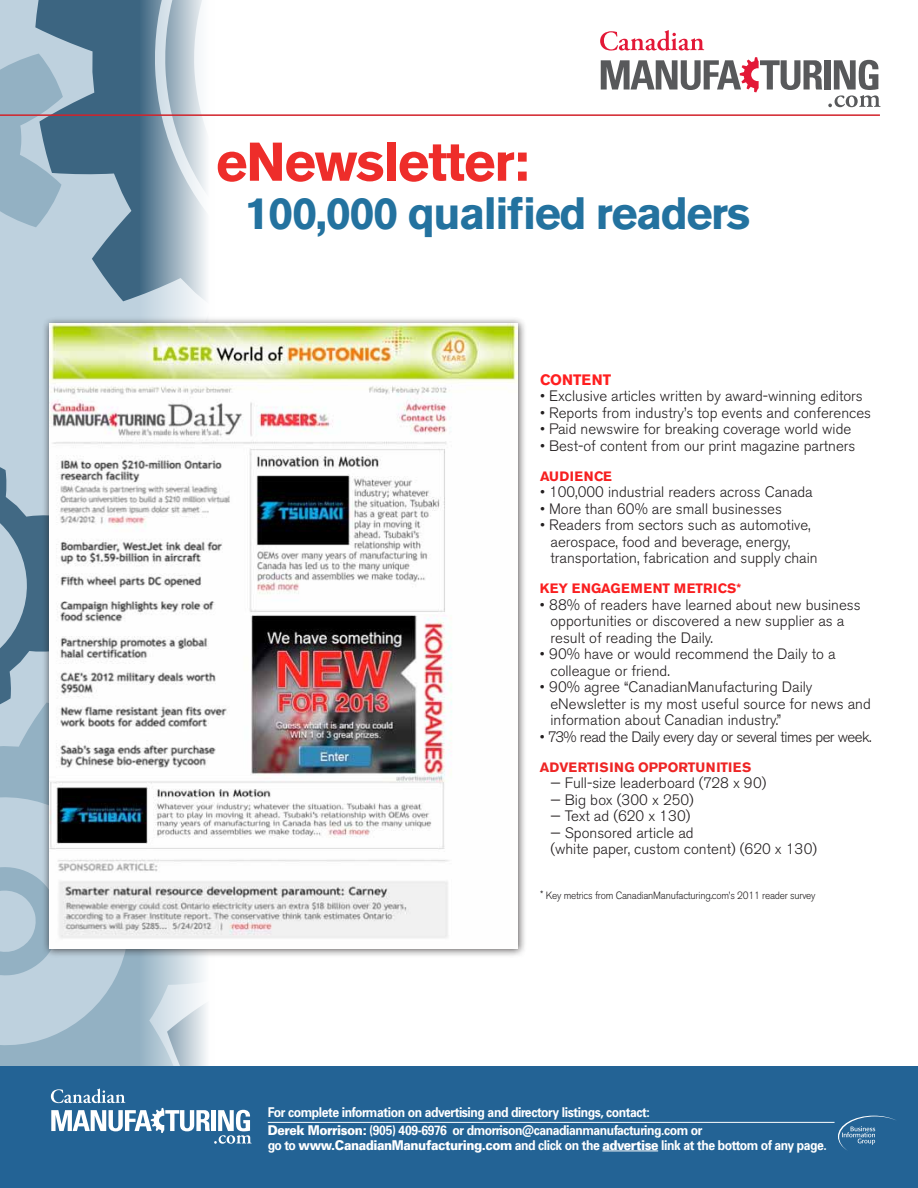
<style>
.page{position:relative;width:918px;height:1188px;background:#fff}
.page>*{position:absolute;margin:0;border:0;box-sizing:border-box;transform-origin:0 0}
.t1{font:700 54px "Akzidenz Grotesk BE";letter-spacing:-.02em;color:#ee2d2a}
.t2{font:700 45px "Akzidenz Grotesk BE";letter-spacing:-.035em;color:#23729f}
.t3{font:300 15px/16.5px "Akzidenz Grotesk BE";color:#231f20}
.t4{font:300 15px "Akzidenz Grotesk BE";letter-spacing:-.035em;color:#231f20}
.t5{font:700 15px "Akzidenz Grotesk BE";color:#ff1f20}
.t6{font:700 13.5px/18px "Univers";letter-spacing:-.035em;color:#fff;scale:.9 1}
.t7{font:700 13.5px "Akzidenz Grotesk BE";color:#ee2525}
.t8{font:700 13.5px "Akzidenz Grotesk BE";letter-spacing:.04em;color:#fa1f20}
.t9{font:700 13.5px "Akzidenz Grotesk BE";color:#f61f20}
.t10{font:300 10.5px "Akzidenz Grotesk BE";letter-spacing:-.02em;color:#231f20;scale:.95 1}
.s1{font-size:12px}
.s2{font-weight:900}
</style>
<div class="page">
<div style="left:0;top:0;width:214px;height:1188px;background:#bed1de"></div>
<svg style="left:0;top:467px;width:42px;height:236px"></svg>
<svg style="left:63px;top:0;width:151px;height:316px"></svg>
<svg style="left:0;top:703px;width:42px;height:100px;fill:#93b1c3"></svg>
<svg style="left:0;top:0;width:63px;height:227px"></svg>
<div style="left:42px;top:316px;width:485px;height:642px;background:#231f20;opacity:.75"></div>
<img style="left:49px;top:324px;width:469px;height:625px">
<div style="left:0;top:1066px;width:918px;height:122px;background:#236395"></div>
<svg style="left:0;top:867px;width:252px;height:277px"></svg>
<svg style="left:838px;top:1116px;width:57px;height:34px"></svg>
<div style="left:824px;top:60px;width:6px;height:30px;background:#58595b"></div>
<svg style="left:600px;top:30px;width:104px;height:21px"></svg>
<svg style="left:828px;top:60px;width:53px;height:47px"></svg>
<svg style="left:601px;top:57px;width:221px;height:35px"></svg>
<hr style="left:0;top:114px;width:880px;height:2px;background:#d2232a">
<hr style="left:268px;top:1122px;width:567px;height:1px;background:#fff">
<hr style="left:602px;top:1151px;width:56px;height:1px;background:#fff">
<h1 class="t1" style="left:216px;top:131px;width:315px">ENEWSLETTER:</h1>
<h2 class="t2" style="left:244px;top:187px;width:507px">100,000 QUALIFIED READERS</h2>
<p class="t5" style="left:540px;top:371px;width:73px">CONTENT</p>
<p class="t3" style="left:540px;top:388px;width:324px">• Exclusive articles written by award-winning editors</p>
<p class="t3" style="left:540px;top:405px;width:333px">• Reports from industry’s top events and conferences</p>
<p class="t3" style="left:540px;top:421px;width:313px">• Paid newswire for breaking coverage world wide</p>
<p class="t3" style="left:540px;top:438px;width:317px">• Best-of content from our print magazine partners</p>
<p class="t9" style="left:540px;top:468px;width:74px">AUDIENCE</p>
<p class="t3" style="left:540px;top:484px;width:274px">• 100,000 industrial readers across Canada</p>
<p class="t3" style="left:540px;top:501px;width:243px">• More than 60% are small businesses</p>
<p class="t3" style="left:550px;top:517px;width:269px;text-indent:-10px">• Readers from sectors such as automotive, aerospace, food and beverage, energy, transportation, fabrication and supply chain</p>
<p class="t8" style="left:540px;top:581px;width:203px">KEY ENGAGEMENT METRICS*</p>
<p class="t3" style="left:550px;top:597px;width:312px;text-indent:-10px">• 88% of readers have learned about new business opportunities or discovered a new supplier as a result of reading the Daily.</p>
<p class="t3" style="left:550px;top:646px;width:287px;text-indent:-10px">• 90% have or would recommend the Daily to a colleague or friend.</p>
<p class="t3" style="left:550px;top:679px;width:322px;text-indent:-10px">• 90% agree “CanadianManufacturing Daily eNewsletter is my most useful source for news and information about Canadian industry.”</p>
<p class="t4" style="left:540px;top:728px;width:333px">• 73% read the Daily every day or several times per week.</p>
<p class="t7" style="left:540px;top:759px;width:213px">ADVERTISING OPPORTUNITIES</p>
<p class="t3" style="left:550px;top:775px;width:217px">— Full-size leaderboard (728 x 90)</p>
<p class="t3" style="left:550px;top:792px;width:145px">— Big box (300 x 250)</p>
<p class="t3" style="left:550px;top:808px;width:142px">— Text ad (620 x 130)</p>
<p class="t3" style="left:550px;top:825px;width:268px">— Sponsored article ad<br>(white paper, custom content) (620 x 130)</p>
<p class="t10" style="left:540px;top:890px;width:292px"><span class="s1">*</span> Key metrics from CanadianManufacturing.com’s 2011 reader survey</p>
<p class="t6" style="left:268px;top:1103px;width:485px">For complete information on advertising and directory listings, contact:<br><span class="s2">Derek Morrison:</span> (905) 409-6976 or dmorrison@canadianmanufacturing.com or</p>
<p class="t6" style="left:268px;top:1136px;width:623px">go to <span class="s2">www.CanadianManufacturing.com</span> and click on the <span class="s2">advertise</span> link at the bottom of any page.</p>
</div>
